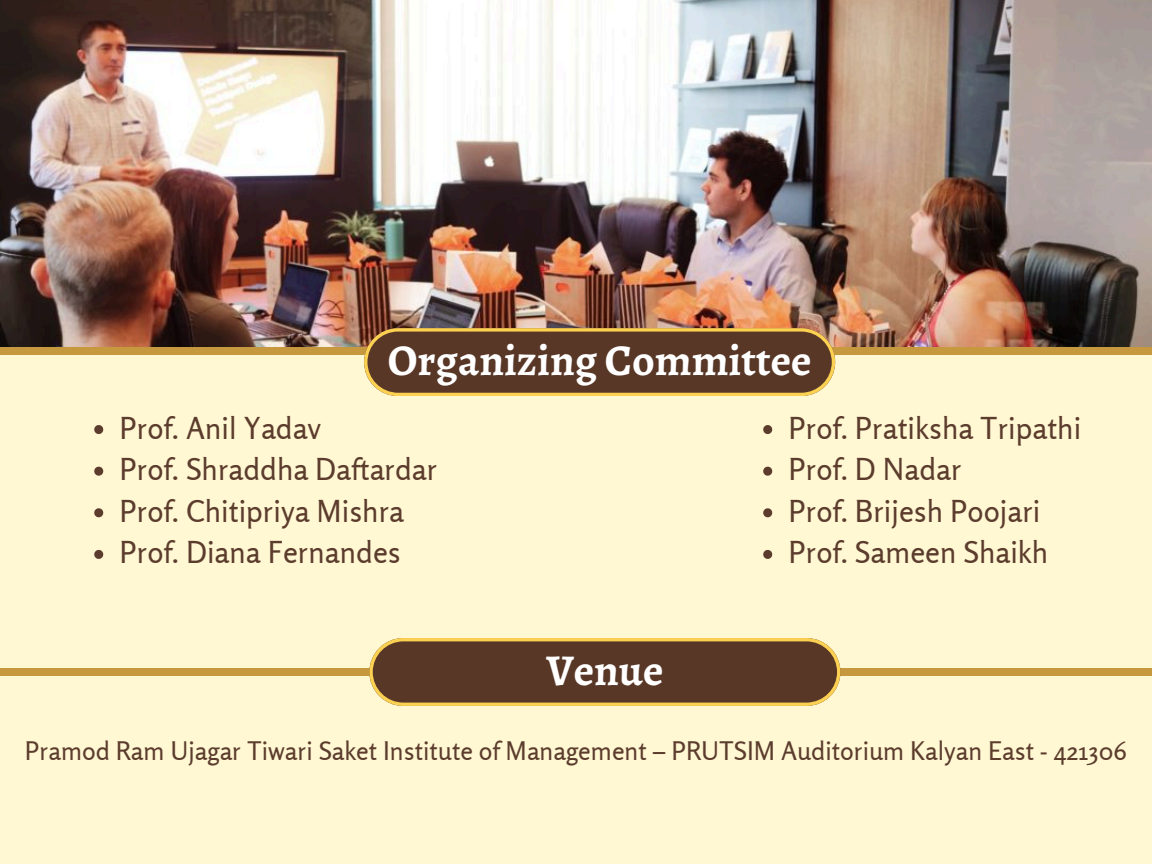
<style>
.page{position:relative;width:1152px;height:864px;background:#fff8d3}
.page>*{position:absolute;margin:0;border:0;box-sizing:border-box;transform-origin:0 0}
.t1{font:700 44.1px "Alegreya";color:#fff}
.t2{font:30.15px "Rosario";color:#5c3c2d}
.t3{font:25.5px "Rosario";color:#5c3c2d}
</style>
<div class="page">
<img style="left:0;top:0;width:1152px;height:348px">
<div style="left:0;top:348px;width:1152px;height:7px;background:#c6993e"></div>
<svg style="left:364px;top:328px;width:471px;height:68px;background:#6c4a2e"></svg>
<svg style="left:94px;top:425px;width:9px;height:9px"></svg>
<svg style="left:94px;top:467px;width:9px;height:9px"></svg>
<svg style="left:94px;top:508px;width:9px;height:9px"></svg>
<svg style="left:94px;top:550px;width:9px;height:9px"></svg>
<svg style="left:763px;top:425px;width:9px;height:9px"></svg>
<svg style="left:763px;top:467px;width:9px;height:9px"></svg>
<svg style="left:763px;top:508px;width:9px;height:9px"></svg>
<svg style="left:763px;top:550px;width:9px;height:9px"></svg>
<div style="left:0;top:668px;width:1152px;height:8px;background:#c6993e"></div>
<svg style="left:369px;top:638px;width:471px;height:68px;background:#6e4d30"></svg>
<h1 class="t1" style="left:388px;top:330px;width:425px">Organizing Committee</h1>
<p class="t2" style="left:120px;top:409px;width:203px">Prof. Anil Yadav</p>
<p class="t2" style="left:120px;top:451px;width:319px">Prof. Shraddha Daftardar</p>
<p class="t2" style="left:120px;top:492px;width:286px">Prof. Chitipriya Mishra</p>
<p class="t2" style="left:120px;top:534px;width:283px">Prof. Diana Fernandes</p>
<h1 class="t1" style="left:546px;top:640px;width:119px">Venue</h1>
<p class="t2" style="left:789px;top:409px;width:294px">Prof. Pratiksha Tripathi</p>
<p class="t2" style="left:789px;top:451px;width:174px">Prof. D Nadar</p>
<p class="t2" style="left:789px;top:492px;width:253px">Prof. Brijesh Poojari</p>
<p class="t2" style="left:789px;top:534px;width:261px">Prof. Sameen Shaikh</p>
<p class="t3" style="left:25px;top:735px;width:1104px">Pramod Ram Ujagar Tiwari Saket Institute of Management – PRUTSIM Auditorium Kalyan East - 421306</p>
</div>
